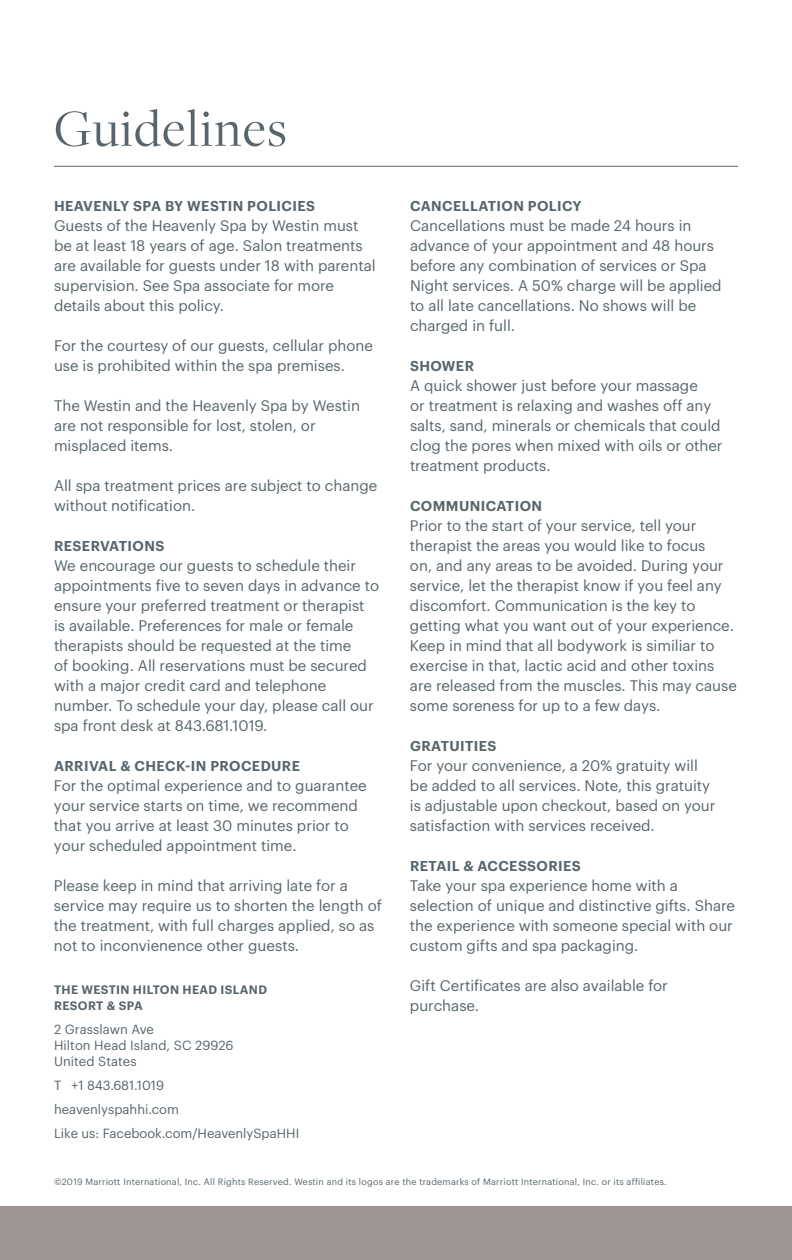
<style>
.page{position:relative;width:792px;height:1260px;background:#fff}
.page>*{position:absolute;margin:0;border:0;box-sizing:border-box;transform-origin:0 0}
.t1{font:54px "Freight Disp Pro";letter-spacing:.025em;color:#58656c}
.t2{font:15px/20px "Graphik Starwood";color:#58656c}
.t3{font:600 14px "Graphik Starwood";letter-spacing:.03em;color:#58656c}
.t4{font:13px/16px "Graphik Starwood";color:#58656c}
.t5{font:600 12px/16px "Graphik Starwood";letter-spacing:.03em;color:#58656c}
.t6{font:9px "Graphik Starwood";letter-spacing:.025em;color:#58656c}
</style>
<div class="page">
<hr style="left:54px;top:166px;width:684px;height:1px;background:#58656c">
<div style="left:0;top:1206px;width:792px;height:54px;background:#9d9593"></div>
<h1 class="t1" style="left:54px;top:93px;width:234px">Guidelines</h1>
<p class="t3" style="left:54px;top:195px;width:263px">HEAVENLY SPA BY WESTIN POLICIES</p>
<p class="t2" style="left:54px;top:214px;width:323px">Guests of the Heavenly Spa by Westin must be at least 18 years of age. Salon treatments are available for guests under 18 with parental supervision. See Spa associate for more details about this policy.</p>
<p class="t2" style="left:54px;top:334px;width:321px">For the courtesy of our guests, cellular phone use is prohibited within the spa premises.</p>
<p class="t2" style="left:54px;top:394px;width:308px">The Westin and the Heavenly Spa by Westin are not responsible for lost, stolen, or misplaced items.</p>
<p class="t2" style="left:54px;top:474px;width:325px">All spa treatment prices are subject to change without notification.</p>
<p class="t3" style="left:54px;top:535px;width:112px">RESERVATIONS</p>
<p class="t2" style="left:54px;top:554px;width:327px">We encourage our guests to schedule their appointments five to seven days in advance to ensure your preferred treatment or therapist is available. Preferences for male or female therapists should be requested at the time<br>of booking. All reservations must be secured with a major credit card and telephone number. To schedule your day, please call our spa front desk at 843.681.1019.</p>
<p class="t3" style="left:54px;top:755px;width:248px">ARRIVAL &amp; CHECK-IN PROCEDURE</p>
<p class="t2" style="left:54px;top:774px;width:314px">For the optimal experience and to guarantee your service starts on time, we recommend that you arrive at least 30 minutes prior to your scheduled appointment time.</p>
<p class="t2" style="left:54px;top:874px;width:329px">Please keep in mind that arriving late for a service may require us to shorten the length of the treatment, with full charges applied, so as not to inconvienence other guests.</p>
<p class="t5" style="left:54px;top:981px;width:215px">THE WESTIN HILTON HEAD ISLAND<br>RESORT &amp; SPA</p>
<p class="t4" style="left:54px;top:1020px;width:181px">2 Grasslawn Ave<br>Hilton Head Island, SC 29926<br>United States</p>
<p class="t4" style="left:54px;top:1072px;width:247px;line-height:24px">T +1 843.681.1019<br>heavenlyspahhi.com<br>Like us: Facebook.com/HeavenlySpaHHI</p>
<p class="t3" style="left:410px;top:195px;width:173px">CANCELLATION POLICY</p>
<p class="t2" style="left:410px;top:214px;width:313px">Cancellations must be made 24 hours in advance of your appointment and 48 hours before any combination of services or Spa Night services. A 50% charge will be applied to all late cancellations. No shows will be charged in full.</p>
<p class="t3" style="left:410px;top:355px;width:66px">SHOWER</p>
<p class="t2" style="left:410px;top:374px;width:314px">A quick shower just before your massage<br>or treatment is relaxing and washes off any salts, sand, minerals or chemicals that could clog the pores when mixed with oils or other treatment products.</p>
<p class="t3" style="left:410px;top:495px;width:134px">COMMUNICATION</p>
<p class="t2" style="left:410px;top:514px;width:328px">Prior to the start of your service, tell your therapist the areas you would like to focus<br>on, and any areas to be avoided. During your service, let the therapist know if you feel any discomfort. Communication is the key to getting what you want out of your experience.<br>Keep in mind that all bodywork is similiar to exercise in that, lactic acid and other toxins are released from the muscles. This may cause some soreness for up to a few days.</p>
<p class="t3" style="left:410px;top:735px;width:88px">GRATUITIES</p>
<p class="t2" style="left:410px;top:754px;width:307px">For your convenience, a 20% gratuity will be added to all services. Note, this gratuity is adjustable upon checkout, based on your satisfaction with services received.</p>
<p class="t3" style="left:410px;top:855px;width:172px">RETAIL &amp; ACCESSORIES</p>
<p class="t2" style="left:410px;top:874px;width:327px">Take your spa experience home with a selection of unique and distinctive gifts. Share the experience with someone special with our custom gifts and spa packaging.</p>
<p class="t2" style="left:410px;top:974px;width:259px">Gift Certificates are also available for purchase.</p>
<p class="t6" style="left:54px;top:1175px;width:614px">©2019 Marriott International, Inc. All Rights Reserved. Westin and its logos are the trademarks of Marriott International, Inc. or its affiliates.</p>
</div>
